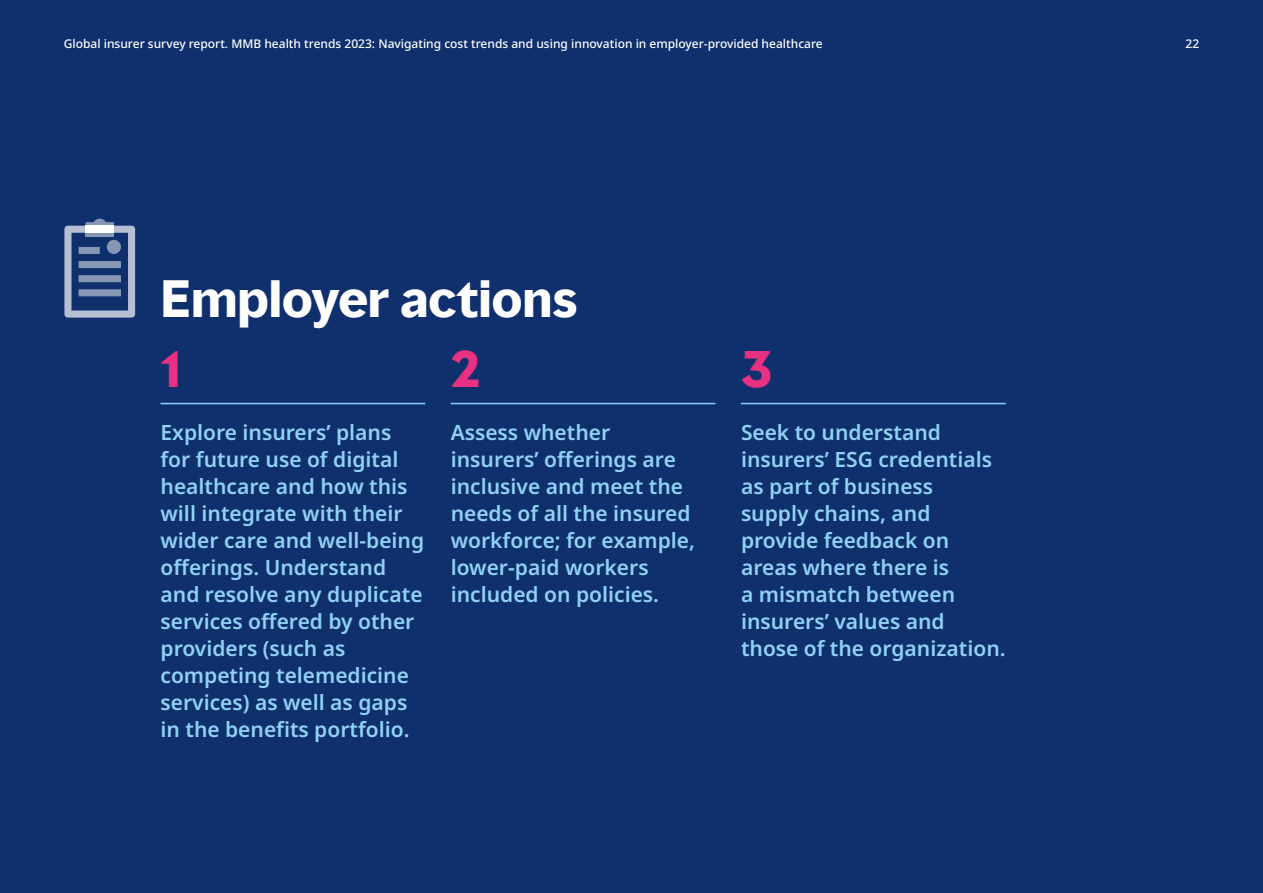
<style>
.page{position:relative;width:1263px;height:893px;background:#0f306d}
.page>*{position:absolute;margin:0;border:0;box-sizing:border-box;transform-origin:0 0}
.t1{font:700 48px "MMC Display";color:#fff}
.t2{font:700 48px "MMC Display";color:#e83182}
.t3{font:600 21px/27px "Noto Sans";color:#90d2f5}
.t4{font:500 12px "Noto Sans";color:#fff}
</style>
<div class="page">
<hr style="left:161px;top:403px;width:264px;height:1px;background:#90d2f5">
<hr style="left:741px;top:403px;width:265px;height:1px;background:#90d2f5">
<hr style="left:451px;top:403px;width:264px;height:1px;background:#90d2f5">
<svg style="left:64px;top:219px;width:71px;height:99px"></svg>
<div style="left:107px;top:240px;width:14px;height:14px;background:#8697b5;border-radius:50%"></div>
<p class="t4" style="left:64px;top:35px;width:760px">Global insurer survey report. MMB health trends 2023: Navigating cost trends and using innovation in employer-provided healthcare</p>
<p class="t4" style="left:1185px;top:35px;width:15px">22</p>
<h1 class="t1" style="left:161px;top:267px;width:418px">Employer actions</h1>
<h1 class="t2" style="left:161px;top:338px;width:22px">1</h1>
<p class="t3" style="left:161px;top:419px;width:265px">Explore insurers’ plans for future use of digital healthcare and how this will integrate with their wider care and well-being offerings. Understand and resolve any duplicate services offered by other providers (such as competing telemedicine services) as well as gaps in the benefits portfolio.</p>
<h1 class="t2" style="left:451px;top:338px;width:31px">2</h1>
<p class="t3" style="left:451px;top:419px;width:246px">Assess whether insurers’ offerings are inclusive and meet the needs of all the insured workforce; for example, lower-paid workers included on policies.</p>
<h1 class="t2" style="left:741px;top:338px;width:33px">3</h1>
<p class="t3" style="left:741px;top:419px;width:266px">Seek to understand insurers’ ESG credentials as part of business supply chains, and provide feedback on areas where there is<br>a mismatch between insurers’ values and those of the organization.</p>
</div>
